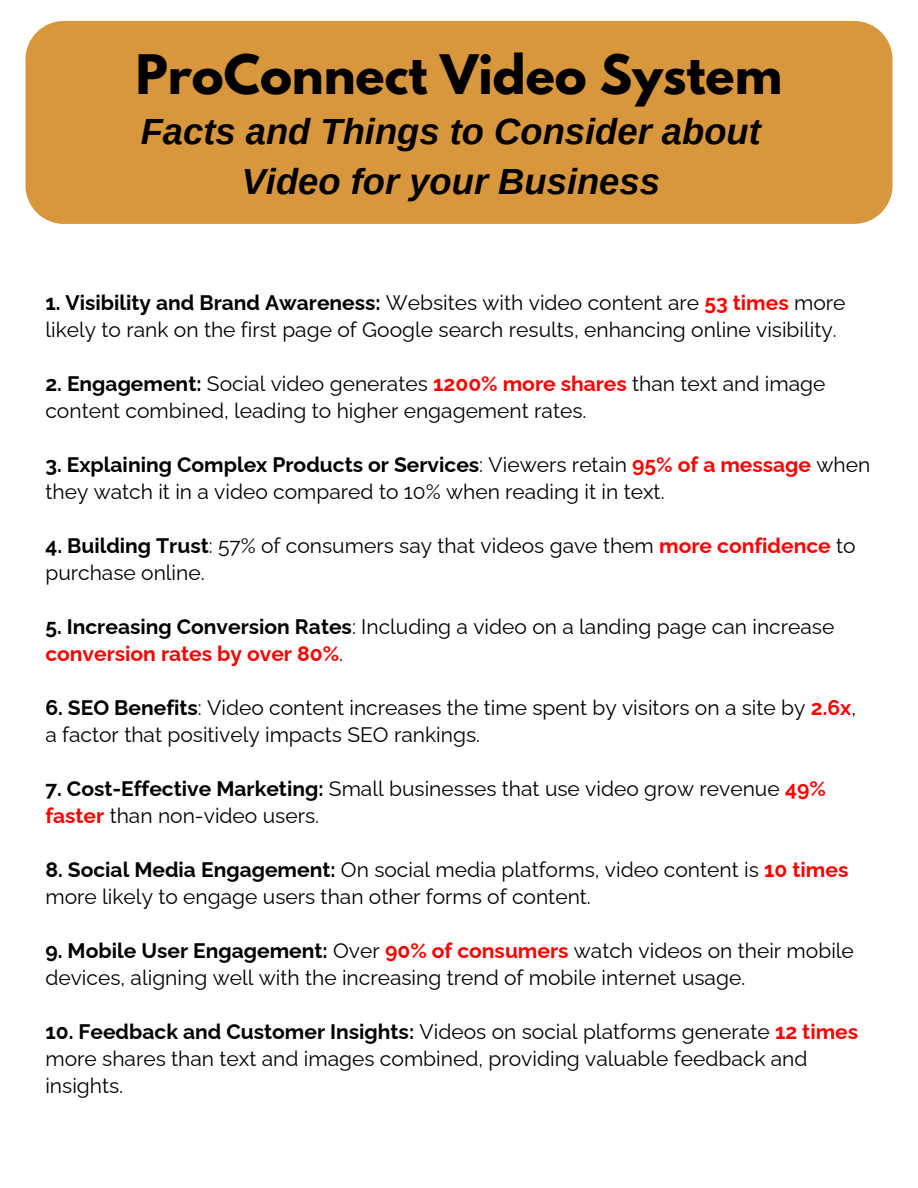
<style>
.page{position:relative;width:918px;height:1188px;background:#fff}
.page>*{position:absolute;margin:0;border:0;box-sizing:border-box;transform-origin:0 0}
.t1{font:700 48.15px "League Spartan";color:#000}
.t2{font:italic 700 36.3px/50.7px "Arimo";color:#000;text-align:center}
.t3{font:21px/27px "Raleway";color:#000}
.s1{font-weight:700}
.s2{font-weight:700;color:#f00}
</style>
<div class="page">
<div style="left:25px;top:21px;width:868px;height:203px;background:#d8973c;border-radius:38px"></div>
<p class="t1" style="left:136px;top:51px;width:648px">ProConnect Video System</p>
<p class="t2" style="left:141px;top:106px;width:622px">Facts and Things to Consider about<br>Video for your Business</p>
<h1 class="t3" style="left:45px;top:289px;width:802px"><span class="s1">1. Visibility and Brand Awareness:</span> Websites with video content are <span class="s2">53 times</span> more likely to rank on the first page of Google search results, enhancing online visibility.</h1>
<h2 class="t3" style="left:45px;top:370px;width:782px"><span class="s1">2. Engagement:</span> Social video generates <span class="s2">1200% more shares</span> than text and image content combined, leading to higher engagement rates.</h2>
<p class="t3" style="left:45px;top:451px;width:827px"><span class="s1">3. Explaining Complex Products or Services</span>: Viewers retain <span class="s2">95% of a message</span> when they watch it in a video compared to 10% when reading it in text.</p>
<p class="t3" style="left:45px;top:532px;width:812px"><span class="s1">4. Building Trust</span>: 57% of consumers say that videos gave them <span class="s2">more confidence</span> to purchase online.</p>
<p class="t3" style="left:45px;top:613px;width:790px"><span class="s1">5. Increasing Conversion Rates</span>: Including a video on a landing page can increase <span class="s2">conversion rates by over 80%</span>.</p>
<p class="t3" style="left:45px;top:694px;width:812px"><span class="s1">6. SEO Benefits</span>: Video content increases the time spent by visitors on a site by <span class="s2">2.6x</span>, a factor that positively impacts SEO rankings.</p>
<p class="t3" style="left:45px;top:775px;width:782px"><span class="s1">7. Cost-Effective Marketing:</span> Small businesses that use video grow revenue <span class="s2">49% faster</span> than non-video users.</p>
<p class="t3" style="left:45px;top:856px;width:805px"><span class="s1">8. Social Media Engagement:</span> On social media platforms, video content is <span class="s2">10 times </span>more likely to engage users than other forms of content.</p>
<p class="t3" style="left:45px;top:937px;width:810px"><span class="s1">9. Mobile User Engagement:</span> Over <span class="s2">90% of consumers</span> watch videos on their mobile devices, aligning well with the increasing trend of mobile internet usage.</p>
<p class="t3" style="left:45px;top:1018px;width:814px"><span class="s1">10. Feedback and Customer Insights:</span> Videos on social platforms generate <span class="s2">12 times </span>more shares than text and images combined, providing valuable feedback and insights.</p>
</div>
